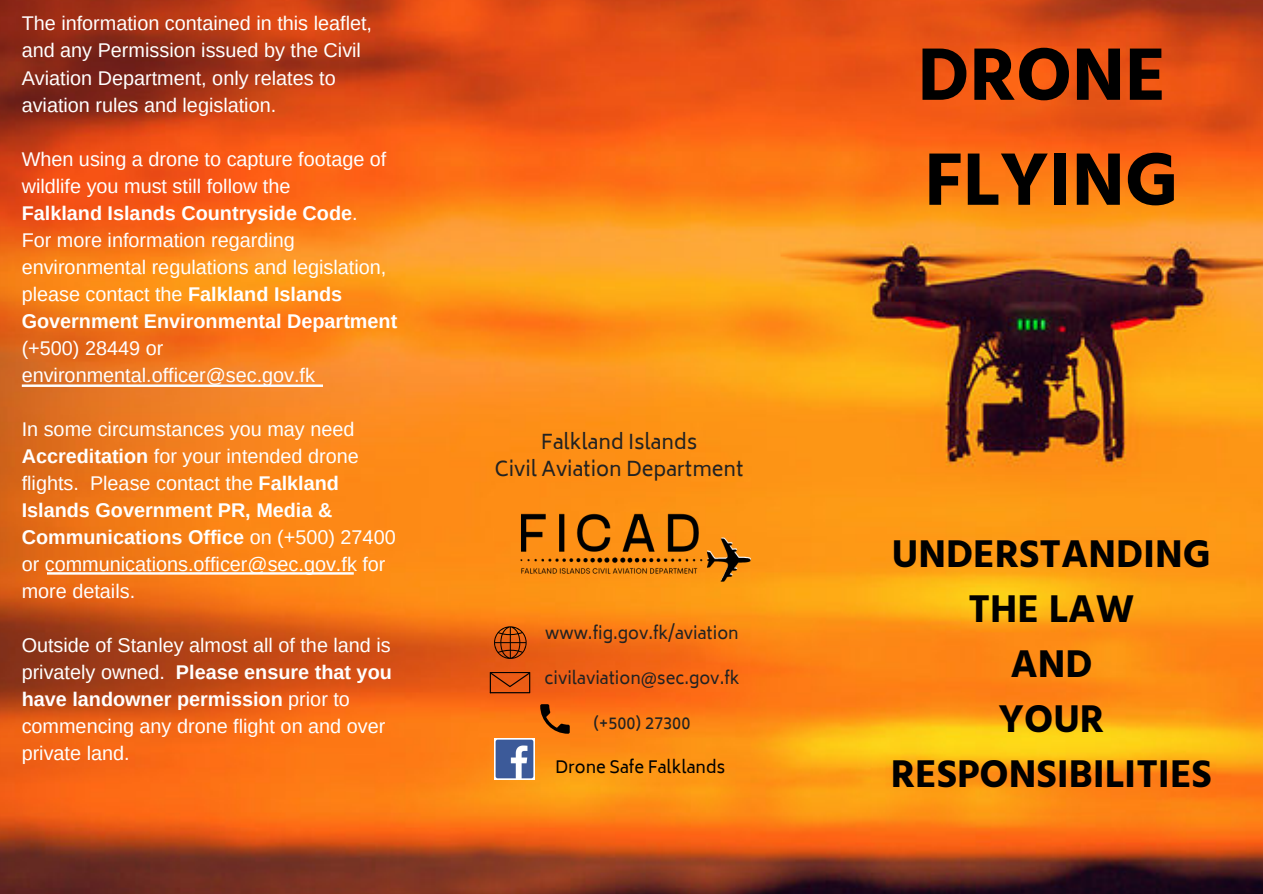
<style>
.page{position:relative;width:1263px;height:894px;background:#fff}
.page>*{position:absolute;margin:0;border:0;box-sizing:border-box;transform-origin:0 0}
.t1{font:700 75.9px/104.9px "Hind Guntur";color:#000}
.t2{font:700 39.75px/55.1px "Hind Guntur";color:#000;text-align:center}
.t3{font:19.8px/27px "Arimo";color:#fff}
.t4{font:19.8px/27px "Biryani";color:#222;text-align:center}
.t5{font:16.5px "Biryani";color:#222}
.t6{font:16.5px "Biryani";color:#000}
.s1{font-weight:700}
</style>
<div class="page">
<img style="left:0;top:0;width:1263px;height:893px">
<svg style="left:490px;top:682px;width:40px;height:11px"></svg>
<svg style="left:540px;top:704px;width:30px;height:29px"></svg>
<svg style="left:22px;top:384px;width:301px;height:3px"></svg>
<svg style="left:47px;top:572px;width:307px;height:2px"></svg>
<img style="left:494px;top:738px;width:41px;height:40px">
<img style="left:488px;top:409px;width:286px;height:273px">
<p class="t3" style="left:22px;top:10px;width:352px">The information contained in this leaflet, and any Permission issued by the Civil Aviation Department, only relates to aviation rules and legislation.</p>
<p class="t3" style="left:22px;top:145px;width:377px">When using a drone to capture footage of wildlife you must still follow the<br><span class="s1">Falkland Islands Countryside Code</span>.<br>For more information regarding environmental regulations and legislation, please contact the <span class="s1">Falkland Islands Government Environmental Department</span></p>
<p class="t3" style="left:22px;top:334px;width:295px">(+500) 28449 or environmental.officer@sec.gov.fk</p>
<p class="t3" style="left:22px;top:415px;width:376px">In some circumstances you may need <span class="s1">Accreditation</span> for your intended drone flights. Please contact the <span class="s1">Falkland Islands Government PR, Media &amp; Communications Office</span> on (+500) 27400 or communications.officer@sec.gov.fk for more details.</p>
<p class="t3" style="left:22px;top:631px;width:372px">Outside of Stanley almost all of the land is privately owned. <span class="s1">Please ensure that you have landowner permission</span> prior to commencing any drone flight on and over private land.</p>
<p class="t4" style="left:495px;top:429px;width:250px">Falkland Islands<br>Civil Aviation Department</p>
<p class="t5" style="left:545px;top:623px;width:195px">www.fig.gov.fk/aviation</p>
<p class="t5" style="left:544px;top:668px;width:197px">civilaviation@sec.gov.fk</p>
<p class="t5" style="left:594px;top:713px;width:98px">(+500) 27300</p>
<p class="t6" style="left:555px;top:757px;width:172px">Drone Safe Falklands</p>
<h1 class="t1" style="left:918px;top:21px;width:262px">DRONE<br>FLYING</h1>
<h2 class="t2" style="left:891px;top:525px;width:323px">UNDERSTANDING<br>THE LAW<br>AND<br>YOUR<br>RESPONSIBILITIES</h2>
</div>
